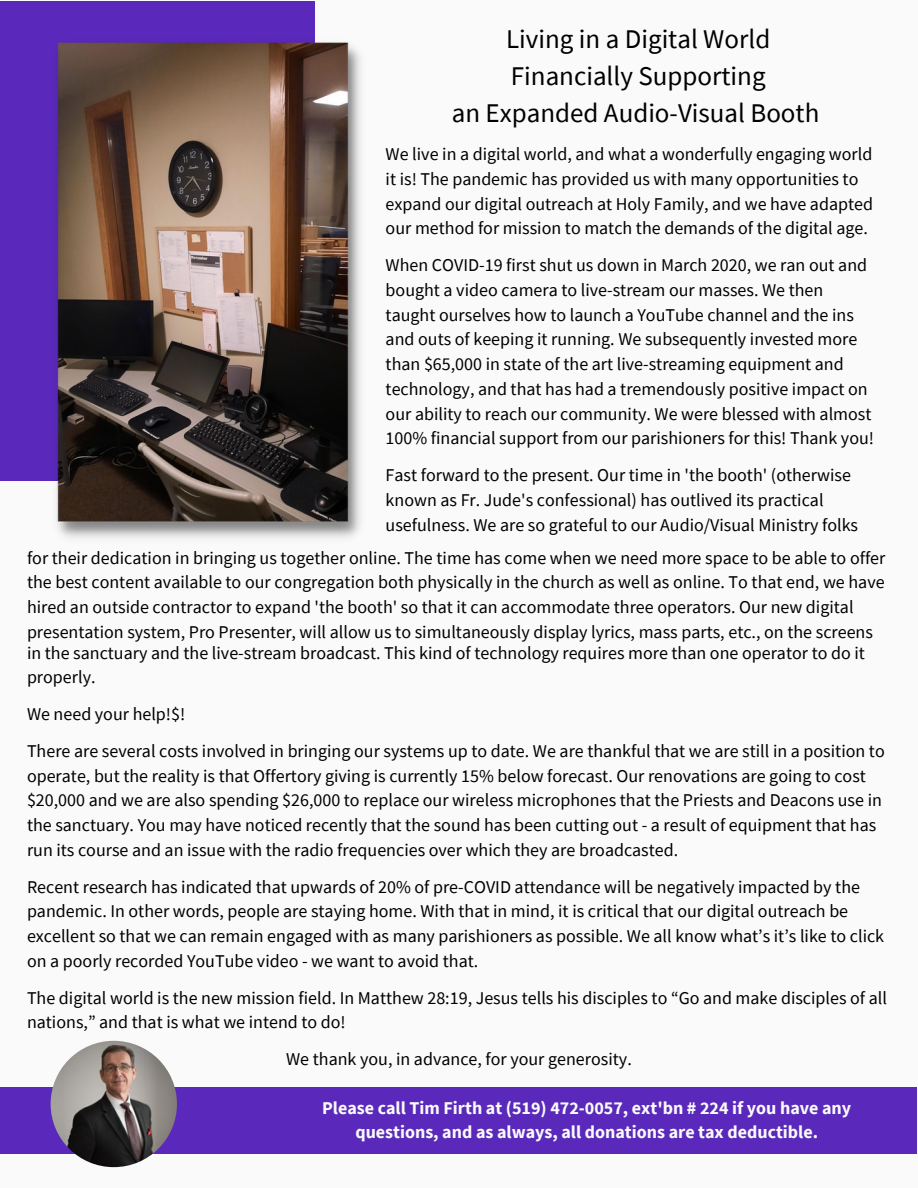
<style>
.page{position:relative;width:918px;height:1188px;background:#fafafa}
.page>*{position:absolute;margin:0;border:0;box-sizing:border-box;transform-origin:0 0}
.t1{font:27px "Source Sans Pro";color:#000}
.t2{font:18px/24.8px "Source Sans Pro";color:#000}
.t3{font:700 18px/24.8px "Source Sans Pro";color:#fafafa;text-align:center}
</style>
<div class="page">
<div style="left:0;top:1px;width:315px;height:480px;background:#5a29bb"></div>
<img style="left:56px;top:42px;width:305px;height:496px">
<div style="left:0;top:1088px;width:917px;height:66px;background:#5a29bb"></div>
<img style="left:51px;top:1041px;width:126px;height:126px;border-radius:50%">
<p class="t1" style="left:506px;top:21px;width:266px">Living in a Digital World</p>
<p class="t1" style="left:511px;top:58px;width:256px">Financially Supporting</p>
<p class="t1" style="left:452px;top:95px;width:369px">an Expanded Audio-Visual Booth</p>
<p class="t2" style="left:386px;top:141px;width:489px">We live in a digital world, and what a wonderfully engaging world it is! The pandemic has provided us with many opportunities to expand our digital outreach at Holy Family, and we have adapted our method for mission to match the demands of the digital age.</p>
<p class="t2" style="left:386px;top:252px;width:490px">When COVID-19 first shut us down in March 2020, we ran out and bought a video camera to live-stream our masses. We then taught ourselves how to launch a YouTube channel and the ins and outs of keeping it running. We subsequently invested more than $65,000 in state of the art live-streaming equipment and technology, and that has had a tremendously positive impact on our ability to reach our community. We were blessed with almost 100% financial support from our parishioners for this! Thank you!</p>
<p class="t2" style="left:386px;top:462px;width:467px">Fast forward to the present. Our time in 'the booth' (otherwise known as Fr. Jude's confessional) has outlived its practical</p>
<p class="t2" style="left:386px;top:512px;width:474px">usefulness. We are so grateful to our Audio/Visual Ministry folks</p>
<p class="t2" style="left:27px;top:545px;width:860px">for their dedication in bringing us together online. The time has come when we need more space to be able to offer the best content available to our congregation both physically in the church as well as online. To that end, we have hired an outside contractor to expand 'the booth' so that it can accommodate three operators. Our new digital presentation system, Pro Presenter, will allow us to simultaneously display lyrics, mass parts, etc., on the screens</p>
<p class="t2" style="left:27px;top:640px;width:839px">in the sanctuary and the live-stream broadcast. This kind of technology requires more than one operator to do it properly.</p>
<p class="t2" style="left:27px;top:701px;width:160px">We need your help!$!</p>
<p class="t2" style="left:27px;top:738px;width:859px">There are several costs involved in bringing our systems up to date. We are thankful that we are still in a position to operate, but the reality is that Offertory giving is currently 15% below forecast. Our renovations are going to cost $20,000 and we are also spending $26,000 to replace our wireless microphones that the Priests and Deacons use in the sanctuary. You may have noticed recently that the sound has been cutting out - a result of equipment that has run its course and an issue with the radio frequencies over which they are broadcasted.</p>
<p class="t2" style="left:27px;top:874px;width:859px">Recent research has indicated that upwards of 20% of pre-COVID attendance will be negatively impacted by the pandemic. In other words, people are staying home. With that in mind, it is critical that our digital outreach be excellent so that we can remain engaged with as many parishioners as possible. We all know what’s it’s like to click on a poorly recorded YouTube video - we want to avoid that.</p>
<p class="t2" style="left:27px;top:985px;width:862px">The digital world is the new mission field. In Matthew 28:19, Jesus tells his disciples to “Go and make disciples of all nations,” and that is what we intend to do!</p>
<p class="t2" style="left:286px;top:1046px;width:347px">We thank you, in advance, for your generosity.</p>
<p class="t3" style="left:322px;top:1095px;width:531px">Please call Tim Firth at (519) 472-0057, ext'bn # 224 if you have any questions, and as always, all donations are tax deductible.</p>
</div>
